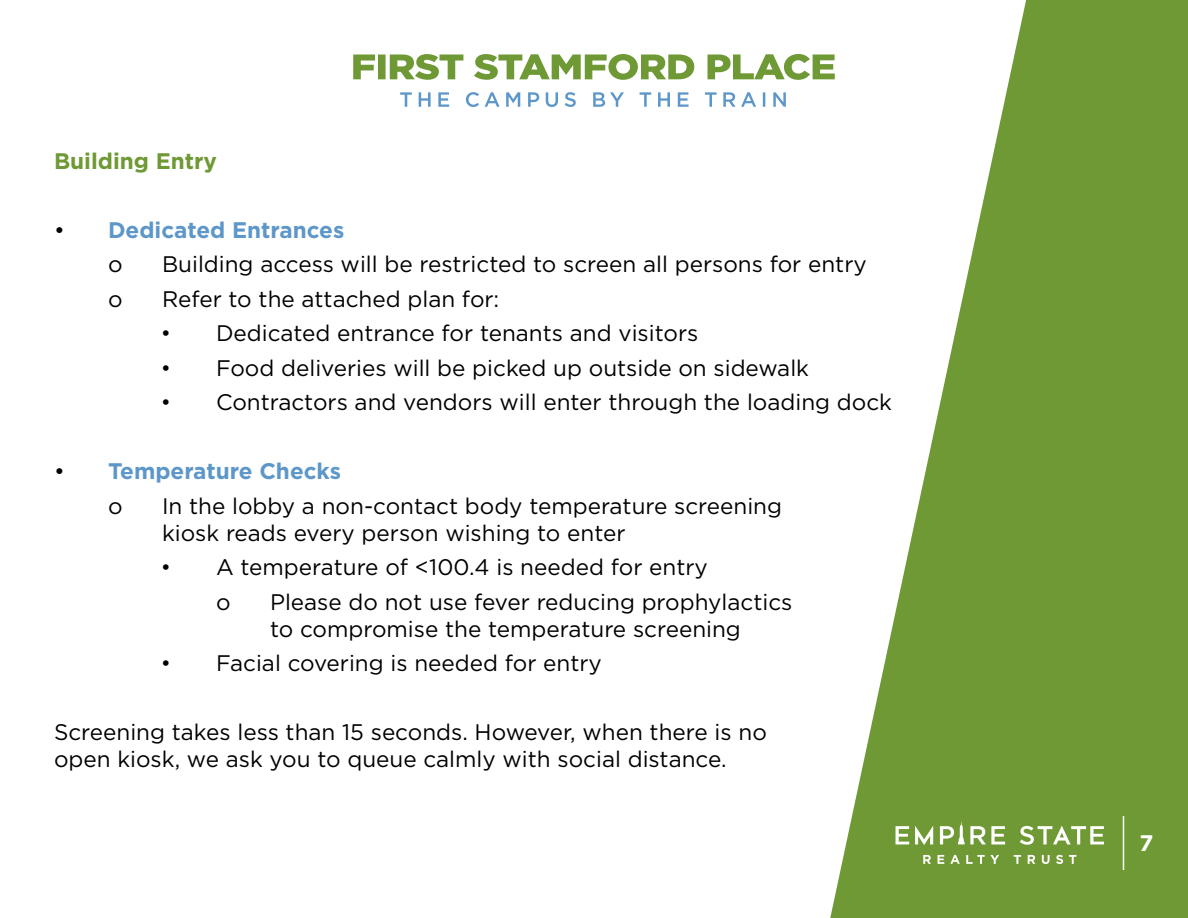
<style>
.page{position:relative;width:1188px;height:918px;background:#fff}
.page>*{position:absolute;margin:0;border:0;box-sizing:border-box;transform-origin:0 0}
.t1{font:22.5px/27px "Gotham";color:#000}
.t2{font:700 22.5px/34.5px "Gotham";color:#5d97c9}
.t3{font:700 22.5px "Gotham";color:#6e9934}
.t4{font:700 22.5px "Gotham";color:#fff}
.s1{font-weight:400;color:#000}
.s2{font-family:"Dax Condensed";font-weight:500}
</style>
<div class="page">
<svg style="left:353px;top:54px;width:477px;height:26px"></svg>
<svg style="left:400px;top:92px;width:386px;height:15px"></svg>
<svg style="left:830px;top:0;width:358px;height:918px;fill:#6e9934"></svg>
<svg style="left:923px;top:855px;width:8px;height:9px"></svg>
<svg style="left:938px;top:855px;width:6px;height:9px"></svg>
<svg style="left:950px;top:855px;width:10px;height:9px"></svg>
<svg style="left:966px;top:855px;width:33px;height:9px"></svg>
<svg style="left:1014px;top:855px;width:7px;height:9px"></svg>
<svg style="left:1028px;top:855px;width:7px;height:9px"></svg>
<svg style="left:1042px;top:855px;width:8px;height:9px"></svg>
<svg style="left:1056px;top:855px;width:7px;height:9px"></svg>
<svg style="left:1069px;top:855px;width:7px;height:9px"></svg>
<svg style="left:896px;top:826px;width:13px;height:18px"></svg>
<svg style="left:915px;top:826px;width:18px;height:19px"></svg>
<svg style="left:1020px;top:826px;width:84px;height:19px"></svg>
<svg style="left:940px;top:820px;width:65px;height:24px"></svg>
<hr style="left:1123px;top:816px;width:1px;height:54px;background:#fff">
<p class="t3" style="left:54px;top:148px;width:165px">Building Entry</p>
<p class="t2" style="left:108px;top:212px;width:238px;text-indent:-54px"><span class="s1">•</span> Dedicated Entrances <span class="s1">o</span></p>
<p class="t1" style="left:162px;top:250px;width:706px">Building access will be restricted to screen all persons for entry</p>
<p class="t1" style="left:108px;top:285px;width:16px">o</p>
<p class="t1" style="left:162px;top:285px;width:339px">Refer to the attached plan for:</p>
<p class="t1" style="left:162px;top:319px;width:538px"><span class="s2">•</span> Dedicated entrance for tenants and visitors</p>
<p class="t1" style="left:162px;top:354px;width:649px"><span class="s2">•</span> Food deliveries will be picked up outside on sidewalk</p>
<p class="t1" style="left:162px;top:388px;width:732px"><span class="s2">•</span> Contractors and vendors will enter through the loading dock</p>
<p class="t2" style="left:108px;top:453px;width:235px;text-indent:-54px"><span class="s1">•</span> Temperature Checks <span class="s1">o</span></p>
<p class="t1" style="left:162px;top:492px;width:622px">In the lobby a non-contact body temperature screening kiosk reads every person wishing to enter</p>
<p class="t1" style="left:216px;top:550px;width:493px;line-height:34.5px;text-indent:-54px"><span class="s2">•</span> A temperature of &lt;100.4 is needed for entry o</p>
<p class="t1" style="left:270px;top:588px;width:524px">Please do not use fever reducing prophylactics to compromise the temperature screening</p>
<p class="t1" style="left:162px;top:649px;width:441px"><span class="s2">•</span> Facial covering is needed for entry</p>
<p class="t1" style="left:54px;top:718px;width:714px">Screening takes less than 15 seconds. However, when there is no open kiosk, we ask you to queue calmly with social distance.</p>
<p class="t4" style="left:1140px;top:830px;width:15px">7</p>
</div>
